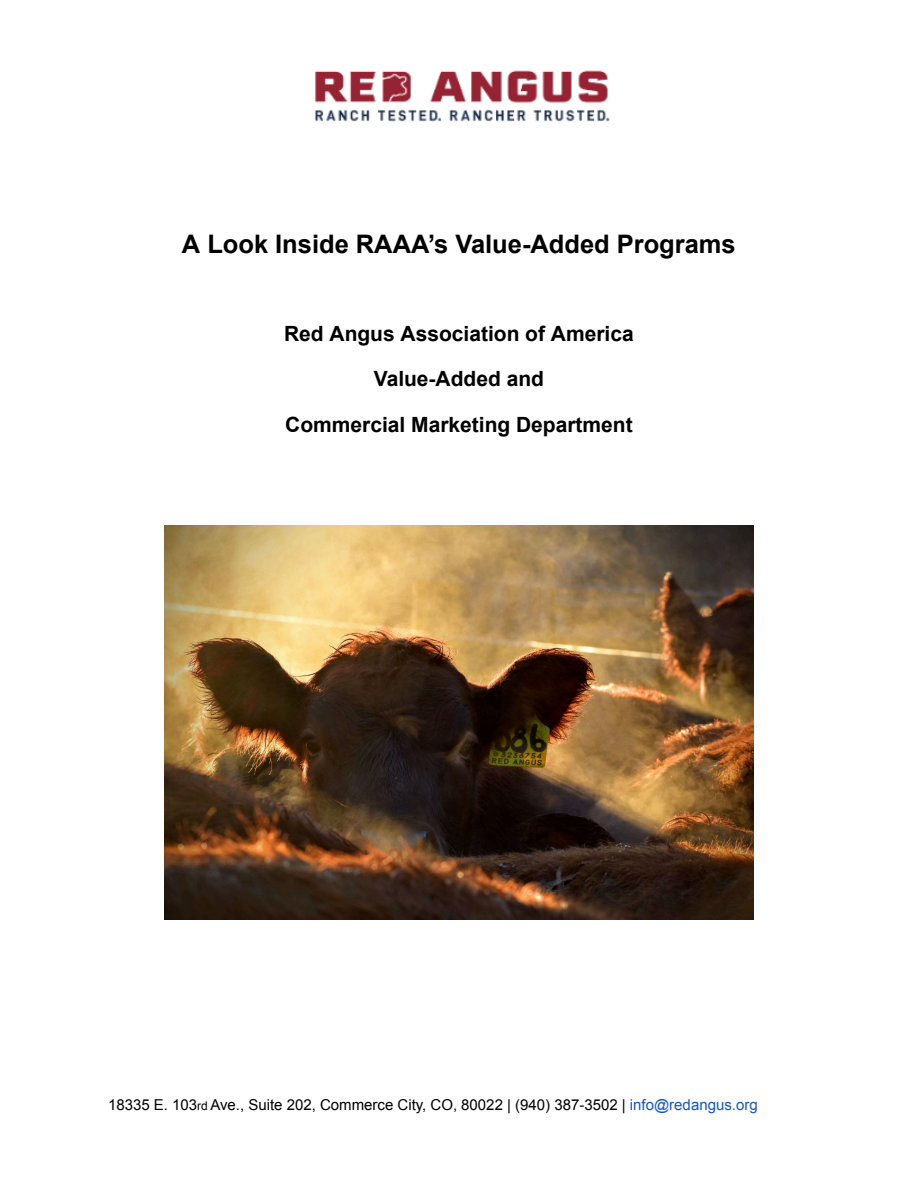
<style>
.page{position:relative;width:918px;height:1188px;background:#fff}
.page>*{position:absolute;margin:0;border:0;box-sizing:border-box;transform-origin:0 0}
.t1{font:700 25.5px "Arial";color:#000}
.t2{font:700 21px "Arial";color:#000}
.t3{font:15px "Arial";color:#000}
.s1{font-size:12px}
.s2{color:#15c}
</style>
<div class="page">
<img style="left:315px;top:70px;width:295px;height:52px">
<img style="left:164px;top:526px;width:590px;height:394px">
<p class="t1" style="left:182px;top:230px;width:555px">A Look Inside RAAA’s Value-Added Programs</p>
<p class="t2" style="left:284px;top:322px;width:351px">Red Angus Association of America</p>
<p class="t2" style="left:374px;top:367px;width:172px">Value-Added and</p>
<p class="t2" style="left:285px;top:413px;width:349px">Commercial Marketing Department</p>
<p class="t3" style="left:108px;top:1097px;width:651px">18335 E. 103<span class="s1">rd</span> Ave., Suite 202, Commerce City, CO, 80022 | (940) 387-3502 | <span class="s2">info@redangus.org</span></p>
</div>
